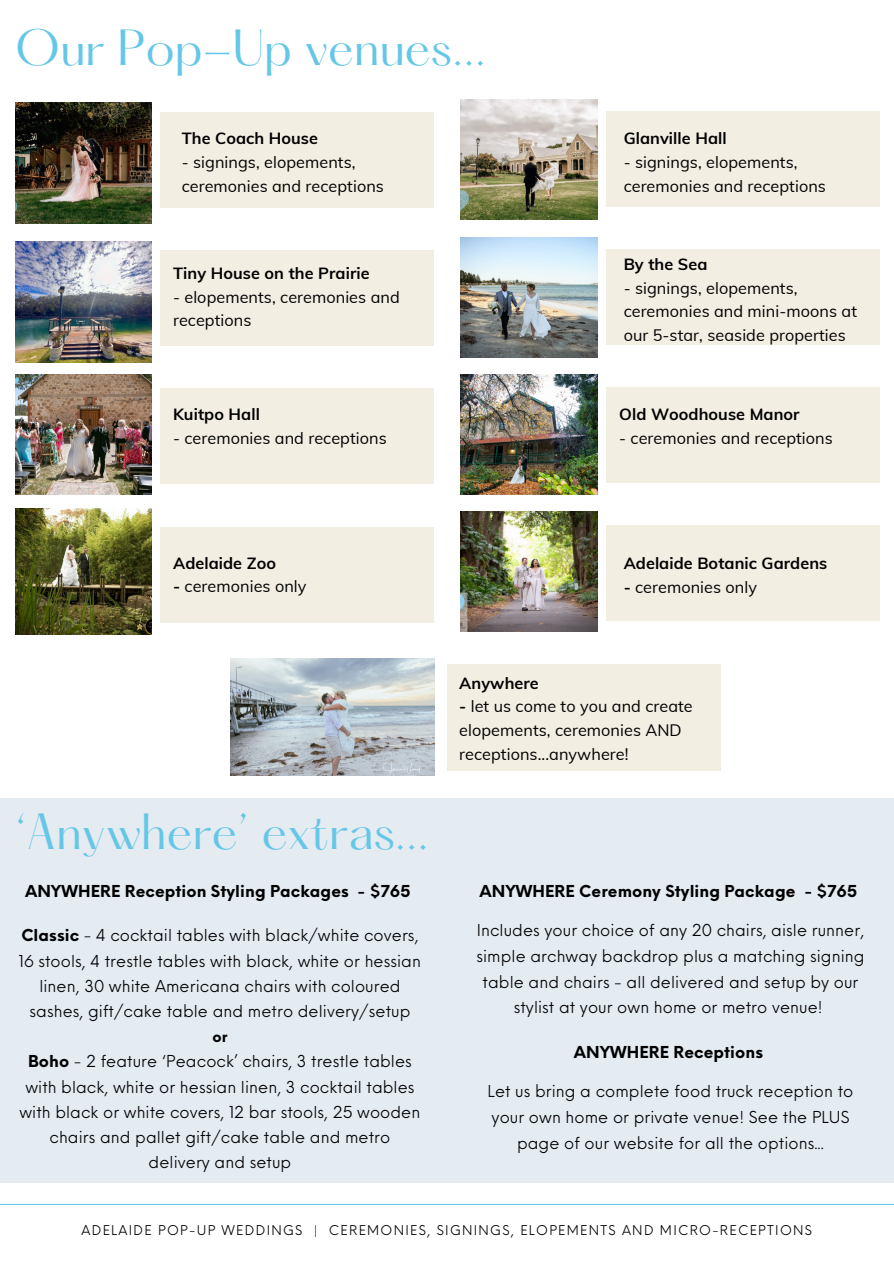
<style>
.page{position:relative;width:894px;height:1264px;background:#fff}
.page>*{position:absolute;margin:0;border:0;box-sizing:border-box;transform-origin:0 0}
.t1{font:44.4px "Hatton";color:#65c7e8}
.t2{font:16.2px/23.7px "Muli";letter-spacing:.005em;color:#000}
.t3{font:700 16.2px "Muli";letter-spacing:.005em;color:#000}
.t4{font:16.05px/25.7px "Neue Einstellung";letter-spacing:.005em;color:#000;text-align:center}
.t5{font:700 16.05px "Neue Einstellung";letter-spacing:.005em;color:#000}
.t6{font:700 14.55px "Neue Einstellung";color:#000}
.t7{font:13.2px "Neue Einstellung";letter-spacing:.1em;color:#000}
.s1{font-weight:700}
</style>
<div class="page">
<img style="left:15px;top:242px;width:136px;height:120px">
<div style="left:161px;top:112px;width:273px;height:95px;background:#f3eee2"></div>
<div style="left:161px;top:250px;width:273px;height:95px;background:#f3eee2"></div>
<img style="left:15px;top:103px;width:136px;height:120px">
<img style="left:15px;top:374px;width:136px;height:121px">
<div style="left:161px;top:388px;width:273px;height:95px;background:#f3eee2"></div>
<div style="left:161px;top:528px;width:273px;height:95px;background:#f3eee2"></div>
<img style="left:15px;top:508px;width:136px;height:126px">
<img style="left:460px;top:99px;width:137px;height:121px">
<div style="left:606px;top:112px;width:273px;height:95px;background:#f3eee2"></div>
<div style="left:606px;top:250px;width:273px;height:95px;background:#f3eee2"></div>
<img style="left:460px;top:237px;width:137px;height:121px">
<img style="left:460px;top:374px;width:137px;height:120px">
<div style="left:606px;top:387px;width:273px;height:96px;background:#f3eee2"></div>
<div style="left:606px;top:525px;width:273px;height:95px;background:#f3eee2"></div>
<img style="left:460px;top:511px;width:137px;height:121px">
<div style="left:446px;top:664px;width:274px;height:107px;background:#f3eee2"></div>
<img style="left:231px;top:658px;width:203px;height:117px">
<div style="left:0;top:798px;width:893px;height:385px;background:#e4ebf1"></div>
<hr style="left:0;top:1203px;width:893px;height:1px;background:#65c7e8">
<h1 class="t1" style="left:15px;top:26px;width:472px">Our Pop-Up venues...</h1>
<h3 class="t3" style="left:182px;top:128px;width:138px">The Coach House</h3>
<h3 class="t2" style="left:182px;top:150px;width:204px">- signings, elopements, ceremonies and receptions</h3>
<p class="t3" style="left:173px;top:263px;width:198px">Tiny House on the Prairie</p>
<p class="t2" style="left:173px;top:285px;width:228px">- elopements, ceremonies and receptions</p>
<h3 class="t3" style="left:173px;top:404px;width:88px">Kuitpo Hall</h3>
<h3 class="t2" style="left:173px;top:426px;width:215px">- ceremonies and receptions</h3>
<h3 class="t3" style="left:173px;top:552px;width:104px">Adelaide Zoo</h3>
<h3 class="t2" style="left:173px;top:574px;width:135px"><span class="s1">-</span> ceremonies only</h3>
<h3 class="t3" style="left:623px;top:128px;width:104px">Glanville Hall</h3>
<h3 class="t2" style="left:623px;top:150px;width:204px">- signings, elopements, ceremonies and receptions</h3>
<h3 class="t3" style="left:623px;top:254px;width:85px">By the Sea</h3>
<h3 class="t2" style="left:623px;top:276px;width:235px">- signings, elopements, ceremonies and mini-moons at our 5-star, seaside properties</h3>
<h3 class="t3" style="left:619px;top:404px;width:182px">Old Woodhouse Manor</h3>
<h3 class="t2" style="left:619px;top:426px;width:215px">- ceremonies and receptions</h3>
<h3 class="t3" style="left:623px;top:553px;width:205px">Adelaide Botanic Gardens</h3>
<h3 class="t2" style="left:623px;top:575px;width:135px"><span class="s1">-</span> ceremonies only</h3>
<h3 class="t3" style="left:459px;top:672px;width:81px">Anywhere</h3>
<h3 class="t2" style="left:459px;top:694px;width:235px"><span class="s1">-</span> let us come to you and create elopements, ceremonies AND receptions...anywhere!</h3>
<h2 class="t1" style="left:15px;top:811px;width:415px">‘Anywhere’ extras...</h2>
<h3 class="t5" style="left:25px;top:876px;width:387px">ANYWHERE Reception Styling Packages - $765</h3>
<h2 class="t4" style="left:19px;top:920px;width:403px;text-align:left"><span class="s1">Classic</span> - 4 cocktail tables with black/white covers,<br>16 stools, 4 trestle tables with black, white or hessian</h2>
<h3 class="t4" style="left:30px;top:972px;width:382px;line-height:25px">linen, 30 white Americana chairs with coloured sashes, gift/cake table and metro delivery/setup</h3>
<h3 class="t6" style="left:212px;top:1022px;width:17px">or</h3>
<h3 class="t4" style="left:19px;top:1046px;width:402px"><span class="s1">Boho</span> - 2 feature ‘Peacock’ chairs, 3 trestle tables with black, white or hessian linen, 3 cocktail tables with black or white covers, 12 bar stools, 25 wooden chairs and pallet gift/cake table and metro delivery and setup</h3>
<p class="t5" style="left:573px;top:1037px;width:191px">ANYWHERE Receptions</p>
<h1 class="t5" style="left:479px;top:876px;width:379px">ANYWHERE Ceremony Styling Package - $765</h1>
<h2 class="t4" style="left:476px;top:915px;width:389px">Includes your choice of any 20 chairs, aisle runner, simple archway backdrop plus a matching signing table and chairs - all delivered and setup by our</h2>
<h3 class="t4" style="left:513px;top:992px;width:310px">stylist at your own home or metro venue!</h3>
<p class="t4" style="left:487px;top:1077px;width:367px">Let us bring a complete food truck reception to your own home or private venue! See the PLUS page of our website for all the options...</p>
<h3 class="t7" style="left:81px;top:1218px;width:732px">ADELAIDE POP-UP WEDDINGS | CEREMONIES, SIGNINGS, ELOPEMENTS AND MICRO-RECEPTIONS</h3>
</div>
